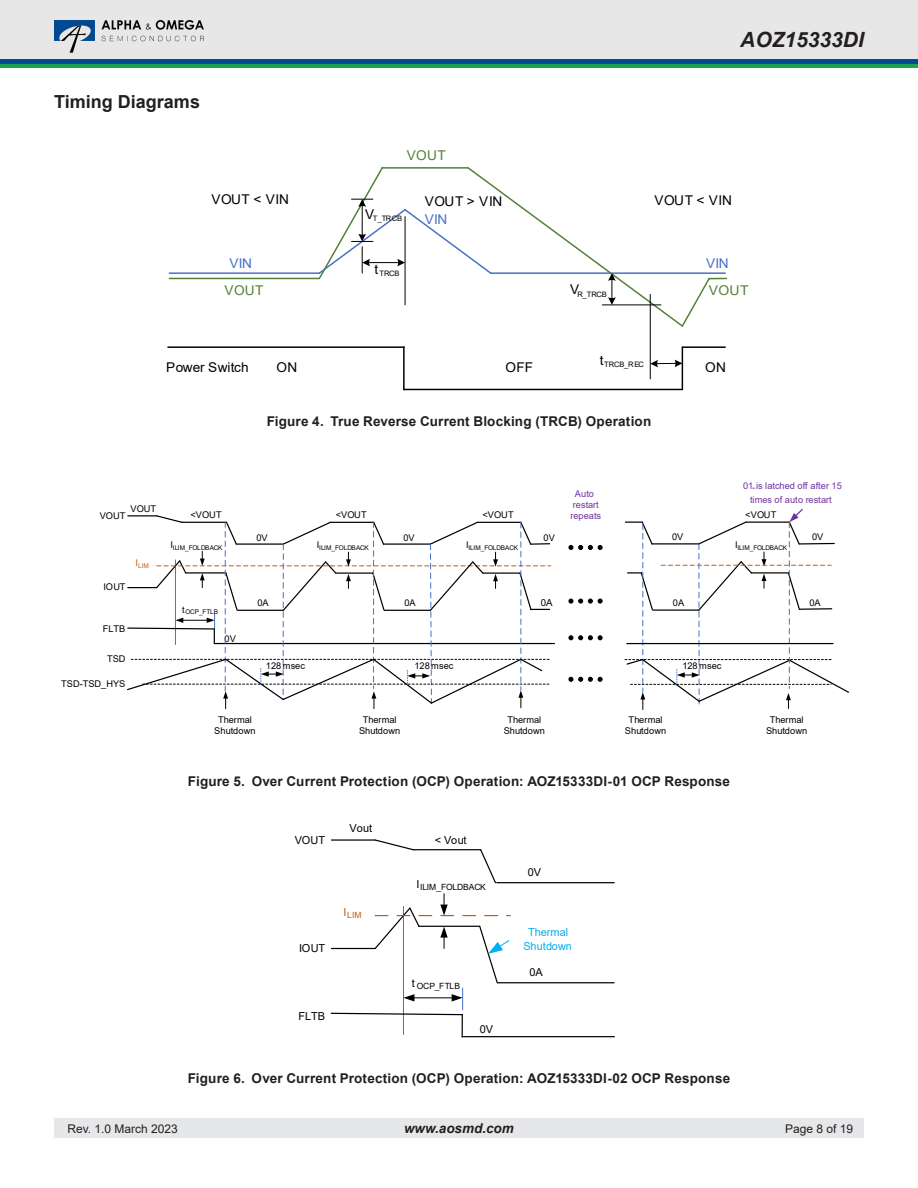
<style>
.page{position:relative;width:918px;height:1188px;background:#fff}
.page>*{position:absolute;margin:0;border:0;box-sizing:border-box;transform-origin:0 0}
.t1{font:italic 700 21px "Arial";color:#231f20}
.Heading{font:700 18px "Arial";color:#231f20}
.t2{font:700 13.5px "Arial";letter-spacing:.01em;color:#231f20}
.t3{font:13.5px "Arial";letter-spacing:.025em;color:#000}
.t4{font:italic 700 13.5px "Arial";color:#231f20}
.t5{font:13.5px "Arial";letter-spacing:.005em;color:#000}
.t6{font:13.5px "Arial";letter-spacing:-.005em;color:#4672c4}
.t7{font:13.5px "Arial";letter-spacing:.025em;color:#538135}
.t8{font:13.5px "Arial";letter-spacing:.025em;color:#538135;scale:1.04 1}
.t9{font:12px "Arial";color:#231f20}
.t10{font:10.95px "Arial";letter-spacing:-.005em;color:#000}
.t11{font:10.95px/14.5px "Arial";color:#00b0f0;text-align:center}
.t12{font:9.6px "Arial";color:#000}
.t13{font:9.3px/11.6px "Arial";color:#000;text-align:center}
.t14{font:9.3px/11.1px "Arial";color:#7030a0;text-align:center}
.t15{font:8.55px "Arial";letter-spacing:-.015em;color:#000}
.t16{font:8.55px "Arial";color:#c55a11}
.t17{font:7.5px "Arial";letter-spacing:-.035em;color:#000}
.t18{font:6.45px "Arial";letter-spacing:-.015em;color:#000}
.t19{font:6.45px "Arial";color:#c55a11}
.s1{font-family:"Calibri";font-size:11.25px}
</style>
<div class="page">
<div style="left:54px;top:1119px;width:810px;height:19px;background:#e6e7e9"></div>
<div style="left:0;top:0;width:918px;height:61px;background:#e7e7e7"></div>
<div style="left:0;top:59px;width:918px;height:5px;background:#014990"></div>
<hr style="left:0;top:64px;width:918px;height:4px;background:#1da252">
<svg style="left:102px;top:20px;width:102px;height:10px"></svg>
<svg style="left:54px;top:20px;width:41px;height:33px"></svg>
<svg style="left:102px;top:36px;width:102px;height:5px"></svg>
<hr style="left:214px;top:643px;width:340px;height:1px;background:#000">
<svg style="left:569px;top:545px;width:33px;height:5px"></svg>
<svg style="left:569px;top:599px;width:33px;height:4px"></svg>
<svg style="left:569px;top:635px;width:33px;height:5px"></svg>
<svg style="left:569px;top:677px;width:33px;height:5px"></svg>
<svg style="left:127px;top:515px;width:424px;height:194px"></svg>
<svg style="left:625px;top:508px;width:224px;height:202px"></svg>
<hr style="left:169px;top:272px;width:150px;height:2px;background:#4672c4">
<hr style="left:169px;top:278px;width:150px;height:1px;background:#538135">
<hr style="left:168px;top:346px;width:236px;height:2px;background:#000">
<hr style="left:403px;top:347px;width:2px;height:42px;background:#000">
<hr style="left:404px;top:389px;width:278px;height:1px;background:#000">
<hr style="left:682px;top:347px;width:1px;height:42px;background:#000">
<hr style="left:682px;top:346px;width:43px;height:2px;background:#000">
<svg style="left:317px;top:166px;width:409px;height:162px"></svg>
<hr style="left:650px;top:294px;width:1px;height:85px;background:#000">
<svg style="left:650px;top:360px;width:32px;height:7px"></svg>
<hr style="left:331px;top:839px;width:44px;height:2px;background:#000">
<hr style="left:413px;top:849px;width:68px;height:1px;background:#000">
<svg style="left:479px;top:849px;width:18px;height:35px"></svg>
<hr style="left:497px;top:982px;width:117px;height:1px;background:#000">
<svg style="left:374px;top:839px;width:41px;height:12px"></svg>
<hr style="left:497px;top:882px;width:117px;height:1px;background:#000">
<hr style="left:462px;top:1036px;width:152px;height:1px;background:#000">
<svg style="left:330px;top:894px;width:180px;height:143px"></svg>
<p class="Heading" style="left:54px;top:89px;width:148px">Timing Diagrams</p>
<p class="t3" style="left:211px;top:190px;width:79px">VOUT &lt; VIN</p>
<p class="t6" style="left:229px;top:254px;width:24px">VIN</p>
<p class="t7" style="left:225px;top:281px;width:40px">VOUT</p>
<h1 class="t1" style="left:740px;top:25px;width:125px">AOZ15333DI</h1>
<p class="t7" style="left:407px;top:146px;width:40px">VOUT</p>
<p class="t3" style="left:425px;top:192px;width:79px">VOUT &gt; VIN</p>
<p class="t3" style="left:654px;top:191px;width:79px">VOUT &lt; VIN</p>
<p class="t17" style="left:365px;top:213px;width:38px"><sup>V</sup>T_TRCB</p>
<p class="t17" style="left:375px;top:269px;width:26px"><sup>t</sup>TRCB</p>
<p class="t6" style="left:425px;top:210px;width:24px">VIN</p>
<p class="t6" style="left:706px;top:254px;width:24px">VIN</p>
<p class="t17" style="left:570px;top:290px;width:38px"><sup>V</sup>R_TRCB</p>
<p class="t8" style="left:709px;top:281px;width:40px">VOUT</p>
<p class="t17" style="left:600px;top:360px;width:46px"><sup>t</sup>TRCB_REC</p>
<p class="t5" style="left:166px;top:358px;width:84px">Power Switch</p>
<p class="t3" style="left:277px;top:358px;width:22px">ON</p>
<p class="t3" style="left:506px;top:358px;width:29px">OFF</p>
<p class="t3" style="left:705px;top:358px;width:22px">ON</p>
<p class="t2" style="left:267px;top:412px;width:386px">Figure 4. True Reverse Current Blocking (TRCB) Operation</p>
<p class="t13" style="left:130px;top:502px;width:27px">VOUT</p>
<p class="t13" style="left:100px;top:510px;width:27px">VOUT</p>
<p class="t13" style="left:103px;top:581px;width:23px">IOUT</p>
<p class="t19" style="left:136px;top:561px;width:15px"><sup>I</sup>LIM</p>
<p class="t13" style="left:103px;top:623px;width:24px">FLTB</p>
<p class="t13" style="left:107px;top:653px;width:20px">TSD</p>
<p class="t13" style="left:61px;top:677px;width:66px">TSD-TSD_HYS</p>
<p class="t14" style="left:743px;top:479px;width:100px;line-height:13.5px">01<span class="s1">-</span>is latched off after 15 times of auto restart</p>
<p class="t14" style="left:570px;top:488px;width:32px">Auto restart repeats</p>
<p class="t13" style="left:191px;top:509px;width:33px">&lt;VOUT</p>
<p class="t13" style="left:336px;top:509px;width:33px">&lt;VOUT</p>
<p class="t13" style="left:483px;top:509px;width:33px">&lt;VOUT</p>
<p class="t13" style="left:745px;top:509px;width:33px">&lt;VOUT</p>
<p class="t18" style="left:170px;top:543px;width:54px"><sup>I</sup>ILIM_FOLDBACK</p>
<p class="t13" style="left:256px;top:532px;width:13px">0V</p>
<p class="t18" style="left:317px;top:543px;width:54px"><sup>I</sup>ILIM_FOLDBACK</p>
<p class="t13" style="left:404px;top:532px;width:13px">0V</p>
<p class="t18" style="left:466px;top:543px;width:54px"><sup>I</sup>ILIM_FOLDBACK</p>
<p class="t13" style="left:544px;top:531px;width:13px">0V</p>
<p class="t13" style="left:672px;top:531px;width:13px">0V</p>
<p class="t18" style="left:735px;top:543px;width:54px"><sup>I</sup>ILIM_FOLDBACK</p>
<p class="t13" style="left:812px;top:531px;width:13px">0V</p>
<p class="t18" style="left:182px;top:608px;width:37px"><sup>t</sup>OCP_FTLB</p>
<p class="t13" style="left:257px;top:597px;width:13px">0A</p>
<p class="t13" style="left:405px;top:597px;width:13px">0A</p>
<p class="t12" style="left:541px;top:596px;width:13px">0A</p>
<p class="t13" style="left:673px;top:597px;width:13px">0A</p>
<p class="t13" style="left:809px;top:597px;width:13px">0A</p>
<p class="t13" style="left:225px;top:633px;width:13px">0V</p>
<p class="t13" style="left:266px;top:660px;width:41px">128 msec</p>
<p class="t13" style="left:414px;top:660px;width:41px">128 msec</p>
<p class="t13" style="left:682px;top:660px;width:41px">128 msec</p>
<p class="t13" style="left:214px;top:714px;width:43px">Thermal<br>Shutdown</p>
<p class="t13" style="left:359px;top:714px;width:43px">Thermal<br>Shutdown</p>
<p class="t13" style="left:504px;top:714px;width:43px">Thermal<br>Shutdown</p>
<p class="t13" style="left:625px;top:714px;width:43px">Thermal<br>Shutdown</p>
<p class="t13" style="left:766px;top:714px;width:43px">Thermal<br>Shutdown</p>
<p class="t2" style="left:188px;top:772px;width:544px">Figure 5. Over Current Protection (OCP) Operation: AOZ15333DI-01 OCP Response</p>
<p class="t10" style="left:295px;top:833px;width:32px">VOUT</p>
<p class="t10" style="left:350px;top:821px;width:24px">Vout</p>
<p class="t10" style="left:299px;top:940px;width:28px">IOUT</p>
<p class="t16" style="left:343px;top:909px;width:20px"><sup>I</sup>LIM</p>
<p class="t10" style="left:298px;top:1009px;width:28px">FLTB</p>
<p class="t10" style="left:435px;top:833px;width:33px">&lt; Vout</p>
<p class="t15" style="left:416px;top:881px;width:71px"><sup>I</sup>ILIM_FOLDBACK</p>
<p class="t15" style="left:412px;top:980px;width:50px"><sup>t</sup> OCP_FTLB</p>
<p class="t10" style="left:480px;top:1021px;width:15px">0V</p>
<p class="t10" style="left:528px;top:865px;width:15px">0V</p>
<p class="t11" style="left:523px;top:925px;width:50px">Thermal<br>Shutdown</p>
<p class="t10" style="left:529px;top:965px;width:15px">0A</p>
<p class="t2" style="left:188px;top:1069px;width:544px">Figure 6. Over Current Protection (OCP) Operation: AOZ15333DI-02 OCP Response</p>
<p class="t9" style="left:68px;top:1121px;width:112px">Rev. 1.0 March 2023</p>
<p class="t4" style="left:404px;top:1120px;width:111px">www.aosmd.com</p>
<p class="t9" style="left:785px;top:1121px;width:70px">Page 8 of 19</p>
</div>
